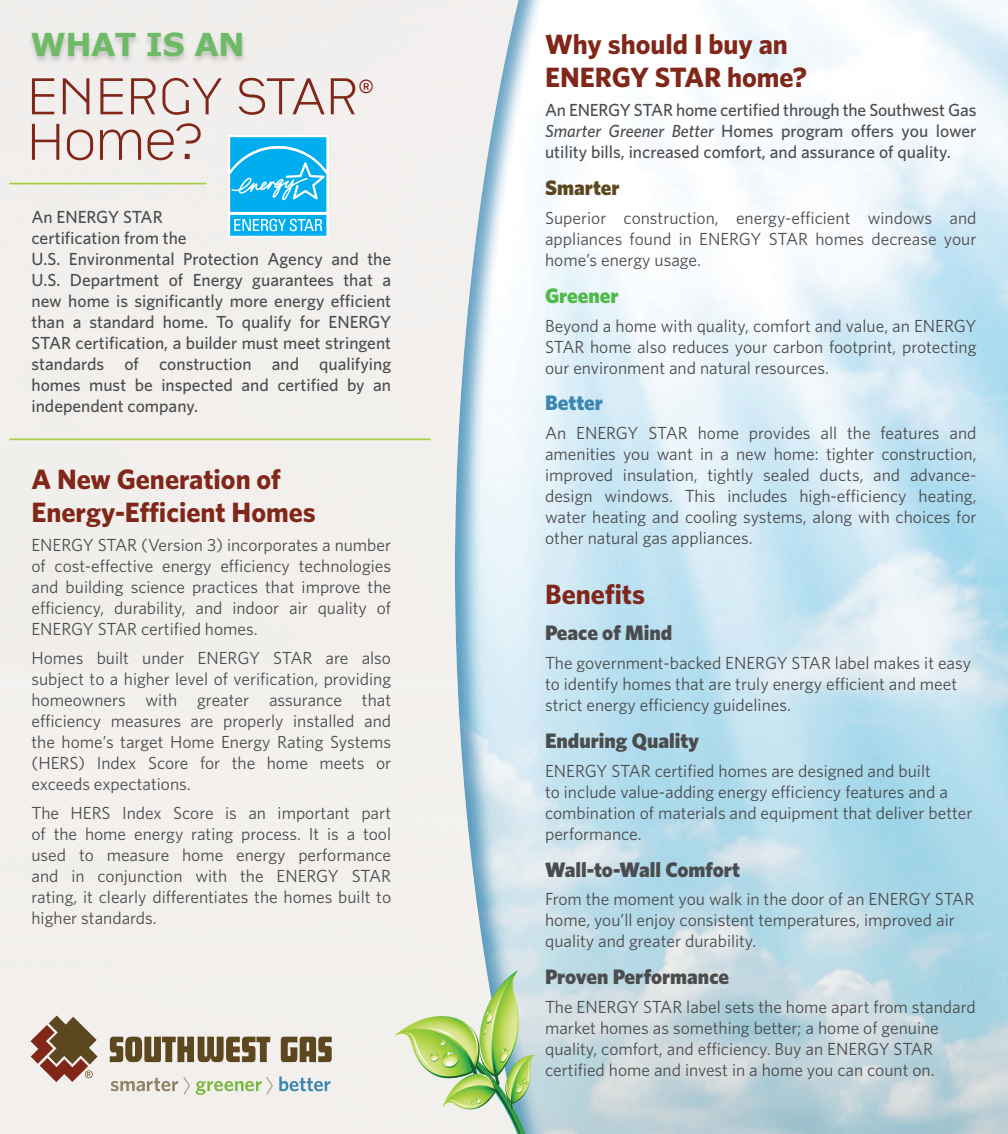
<style>
.page{position:relative;width:1008px;height:1134px;background:#fff}
.page>*{position:absolute;margin:0;border:0;box-sizing:border-box;transform-origin:0 0}
.t1{font:57.75px "CP Company TT Light";letter-spacing:-.025em;color:#802719}
.t2{font:700 31.5px "Verdana";letter-spacing:-.02em;color:#6eba66}
.t3{font:700 28px "Whitney";color:#802719}
.t4{font:900 21px "Whitney";color:#4b4c4d}
.t5{font:900 21px "Whitney";color:#5c471e}
.t6{font:900 21px "Whitney";color:#51b948}
.t7{font:900 21px "Whitney";color:#3b87b3}
.t8{font:17.5px/21px "Whitney";color:#4b4c4d;text-align:justify}
.t9{font:500 17.5px/21px "Whitney";color:#4b4c4d;text-align:justify}
.s1{font-size:42px}
.s2{font-style:italic}
</style>
<div class="page">
<div style="left:0;top:0;width:552px;height:1134px;background:#3b87b3;opacity:.75"></div>
<img style="left:0;top:0;width:520px;height:1134px">
<hr style="left:10px;top:183px;width:196px;height:1px;background:#acd045">
<svg style="left:110px;top:1037px;width:160px;height:25px;background:#877759"></svg>
<svg style="left:281px;top:1037px;width:51px;height:25px"></svg>
<svg style="left:31px;top:1016px;width:67px;height:66px;background:#a18370"></svg>
<svg style="left:279px;top:1076px;width:52px;height:15px"></svg>
<svg style="left:196px;top:1077px;width:77px;height:18px"></svg>
<svg style="left:111px;top:1077px;width:79px;height:18px"></svg>
<div style="left:27px;top:31px;width:221px;height:34px;background:#231f20;opacity:.22"></div>
<hr style="left:10px;top:438px;width:420px;height:2px;background:#acd045">
<svg style="left:394px;top:971px;width:141px;height:163px;background:#c9dcb2"></svg>
<div style="left:228px;top:135px;width:101px;height:79px;background:#fff"></div>
<svg style="left:228px;top:137px;width:101px;height:101px"></svg>
<p class="t2" style="left:31px;top:24px;width:216px">WHAT IS AN</p>
<p class="t1" style="left:26px;top:65px;width:350px">ENERGY STAR<span class="s1">®</span></p>
<p class="t1" style="left:26px;top:110px;width:179px">Home?</p>
<p class="t9" style="left:32px;top:206px;width:157px">An ENERGY STAR certification from the</p>
<p class="t9" style="left:32px;top:248px;width:361px">U.S. Environmental Protection Agency and the U.S. Department of Energy guarantees that a new home is significantly more energy efficient than a standard home. To qualify for ENERGY STAR certification, a builder must meet stringent standards of construction and qualifying homes must be inspected and certified by an independent company.</p>
<p class="t3" style="left:32px;top:460px;width:251px">A New Generation of</p>
<p class="t3" style="left:32px;top:494px;width:286px">Energy-Efficient Homes</p>
<p class="t8" style="left:32px;top:534px;width:361px">ENERGY STAR (Version 3) incorporates a number of cost-effective energy efficiency technologies and building science practices that improve the efficiency, durability, and indoor air quality of ENERGY STAR certified homes.</p>
<p class="t8" style="left:32px;top:647px;width:361px">Homes built under ENERGY STAR are also subject to a higher level of verification, providing homeowners with greater assurance that efficiency measures are properly installed and the home’s target Home Energy Rating Systems (HERS) Index Score for the home meets or exceeds expectations.</p>
<p class="t8" style="left:32px;top:802px;width:361px">The HERS Index Score is an important part of the home energy rating process. It is a tool used to measure home energy performance and in conjunction with the ENERGY STAR rating, it clearly differentiates the homes built to higher standards.</p>
<p class="t3" style="left:545px;top:25px;width:244px">Why should I buy an</p>
<p class="t3" style="left:545px;top:59px;width:263px">ENERGY STAR home?</p>
<p class="t9" style="left:545px;top:100px;width:433px">An ENERGY STAR home certified through the Southwest Gas <span class="s2">Smarter Greener Better</span> Homes program offers you lower utility bills, increased comfort, and assurance of quality.</p>
<p class="t5" style="left:545px;top:174px;width:76px">Smarter</p>
<p class="t8" style="left:545px;top:207px;width:433px">Superior construction, energy-efficient windows and appliances found in ENERGY STAR homes decrease your home’s energy usage.</p>
<p class="t6" style="left:545px;top:281px;width:75px">Greener</p>
<p class="t8" style="left:545px;top:315px;width:433px">Beyond a home with quality, comfort and value, an ENERGY STAR home also reduces your carbon footprint, protecting our environment and natural resources.</p>
<p class="t7" style="left:545px;top:389px;width:59px">Better</p>
<p class="t8" style="left:545px;top:422px;width:433px">An ENERGY STAR home provides all the features and amenities you want in a new home: tighter construction, improved insulation, tightly sealed ducts, and advance&shy;design windows. This includes high-efficiency heating, water heating and cooling systems, along with choices for other natural gas appliances.</p>
<p class="t3" style="left:545px;top:576px;width:101px">Benefits</p>
<p class="t4" style="left:545px;top:619px;width:129px">Peace of Mind</p>
<p class="t8" style="left:545px;top:652px;width:428px;text-align:left">The government-backed ENERGY STAR label makes it easy to identify homes that are truly energy efficient and meet strict energy efficiency guidelines.</p>
<p class="t4" style="left:545px;top:726px;width:155px">Enduring Quality</p>
<p class="t8" style="left:545px;top:760px;width:429px;text-align:left">ENERGY STAR certified homes are designed and built<br>to include value-adding energy efficiency features and a combination of materials and equipment that deliver better performance.</p>
<p class="t4" style="left:545px;top:855px;width:196px">Wall-to-Wall Comfort</p>
<p class="t8" style="left:545px;top:888px;width:431px;text-align:left">From the moment you walk in the door of an ENERGY STAR home, you’ll enjoy consistent temperatures, improved air quality and greater durability.</p>
<p class="t4" style="left:545px;top:963px;width:186px">Proven Performance</p>
<p class="t8" style="left:545px;top:996px;width:432px;text-align:left">The ENERGY STAR label sets the home apart from standard market homes as something better; a home of genuine quality, comfort, and efficiency. Buy an ENERGY STAR certified home and invest in a home you can count on.</p>
</div>
